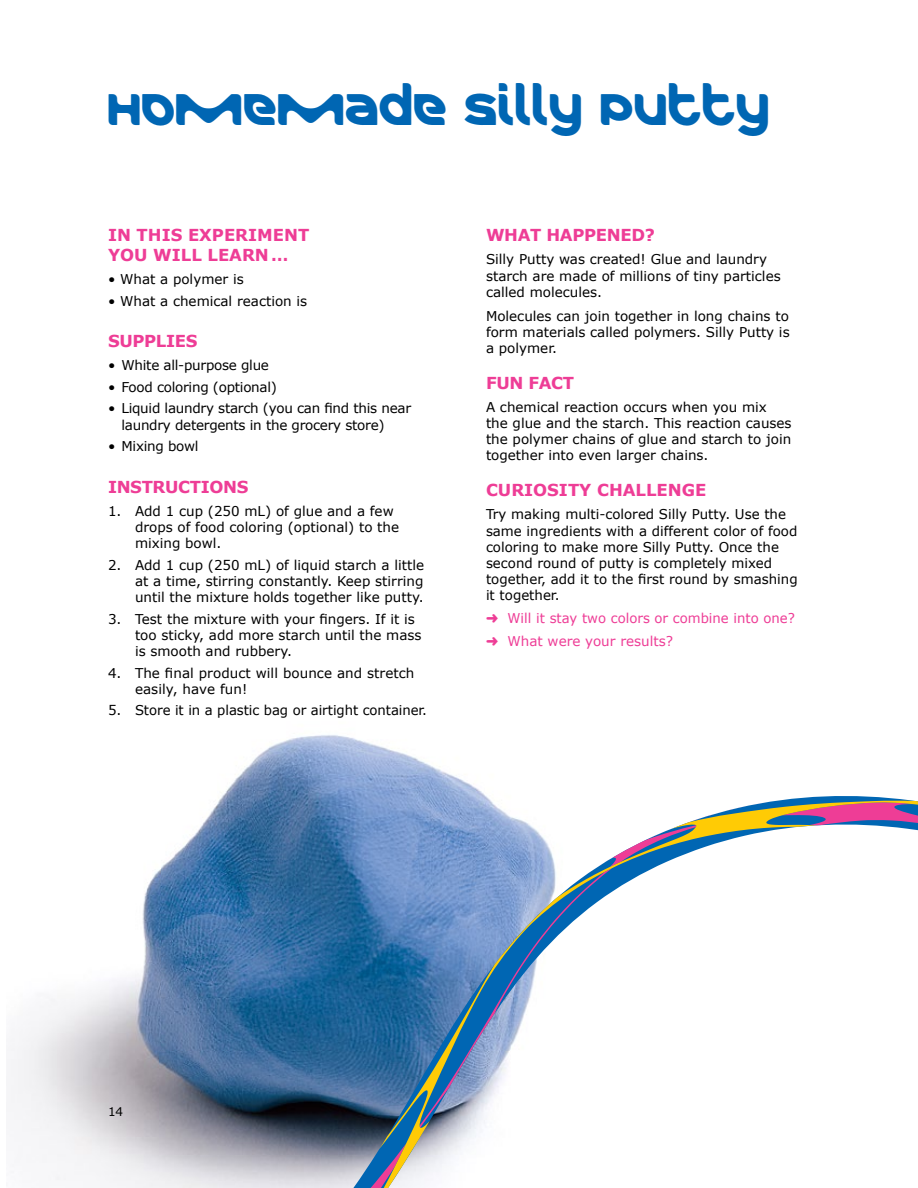
<style>
.page{position:relative;width:918px;height:1188px;background:#fff}
.page>*{position:absolute;margin:0;border:0;box-sizing:border-box;transform-origin:0 0}
.t1{font:45px "Merck";color:#0066b3}
.t2{font:700 16.5px/19.8px "Verdana";color:#ee3d96}
.t3{font:700 16.5px "Verdana";letter-spacing:-.02em;color:#ee3d96}
.t4{font:13.5px/16.2px "Verdana";color:#000}
.t5{font:13.5px/16.2px "Verdana";letter-spacing:-.02em;color:#000}
.t6{font:13.5px/23px "Verdana";color:#ee3d96}
.t7{font:12px "Verdana";color:#000}
</style>
<div class="page">
<img style="left:225px;top:735px;width:258px;height:58px">
<svg style="left:11px;top:800px;width:907px;height:388px"></svg>
<h1 class="t1" style="left:108px;top:83px;width:664px">HOMEMADE SILLY PUTTY</h1>
<p class="t2" style="left:108px;top:226px;width:203px">IN THIS EXPERIMENT<br>YOU WILL LEARN…</p>
<p class="t4" style="left:108px;top:271px;width:137px">• What a polymer is</p>
<p class="t4" style="left:108px;top:293px;width:201px">• What a chemical reaction is</p>
<p class="t3" style="left:108px;top:331px;width:91px">SUPPLIES</p>
<p class="t5" style="left:108px;top:357px;width:163px">• White all-purpose glue</p>
<p class="t5" style="left:108px;top:379px;width:170px">• Food coloring (optional)</p>
<p class="t5" style="left:122px;top:401px;width:291px;text-indent:-14px">• Liquid laundry starch (you can find this near laundry detergents in the grocery store)</p>
<p class="t5" style="left:108px;top:438px;width:92px">• Mixing bowl</p>
<p class="t3" style="left:108px;top:476px;width:142px">INSTRUCTIONS</p>
<p class="t4" style="left:135px;top:503px;width:266px;text-indent:-27px">1. Add 1 cup (250 mL) of glue and a few drops of food coloring (optional) to the mixing bowl.</p>
<p class="t4" style="left:135px;top:557px;width:291px;text-align:justify;text-indent:-27px">2. Add 1 cup (250 mL) of liquid starch a little at a time, stirring constantly. Keep stirring until the mixture holds together like putty.</p>
<p class="t4" style="left:135px;top:611px;width:288px;text-indent:-27px">3. Test the mixture with your fingers. If it is too sticky, add more starch until the mass is smooth and rubbery.</p>
<p class="t4" style="left:135px;top:665px;width:281px;text-indent:-27px">4. The final product will bounce and stretch easily, have fun!</p>
<p class="t4" style="left:108px;top:703px;width:321px">5. Store it in a plastic bag or airtight container.</p>
<p class="t3" style="left:486px;top:225px;width:171px">WHAT HAPPENED?</p>
<p class="t4" style="left:486px;top:252px;width:296px">Silly Putty was created! Glue and laundry starch are made of millions of tiny particles called molecules.</p>
<p class="t4" style="left:486px;top:308px;width:305px;text-align:justify">Molecules can join together in long chains to form materials called polymers. Silly Putty is a polymer.</p>
<p class="t2" style="left:486px;top:373px;width:90px">FUN FACT</p>
<p class="t4" style="left:486px;top:399px;width:307px">A chemical reaction occurs when you mix the glue and the starch. This reaction causes the polymer chains of glue and starch to join together into even larger chains.</p>
<p class="t2" style="left:486px;top:481px;width:222px">CURIOSITY CHALLENGE</p>
<p class="t4" style="left:486px;top:507px;width:313px">Try making multi-colored Silly Putty. Use the same ingredients with a different color of food coloring to make more Silly Putty. Once the second round of putty is completely mixed together, add it to the first round by smashing it together.</p>
<p class="t6" style="left:486px;top:607px;width:310px">➜ Will it stay two colors or combine into one? ➜ What were your results?</p>
<p class="t7" style="left:108px;top:1104px;width:17px">14</p>
</div>
